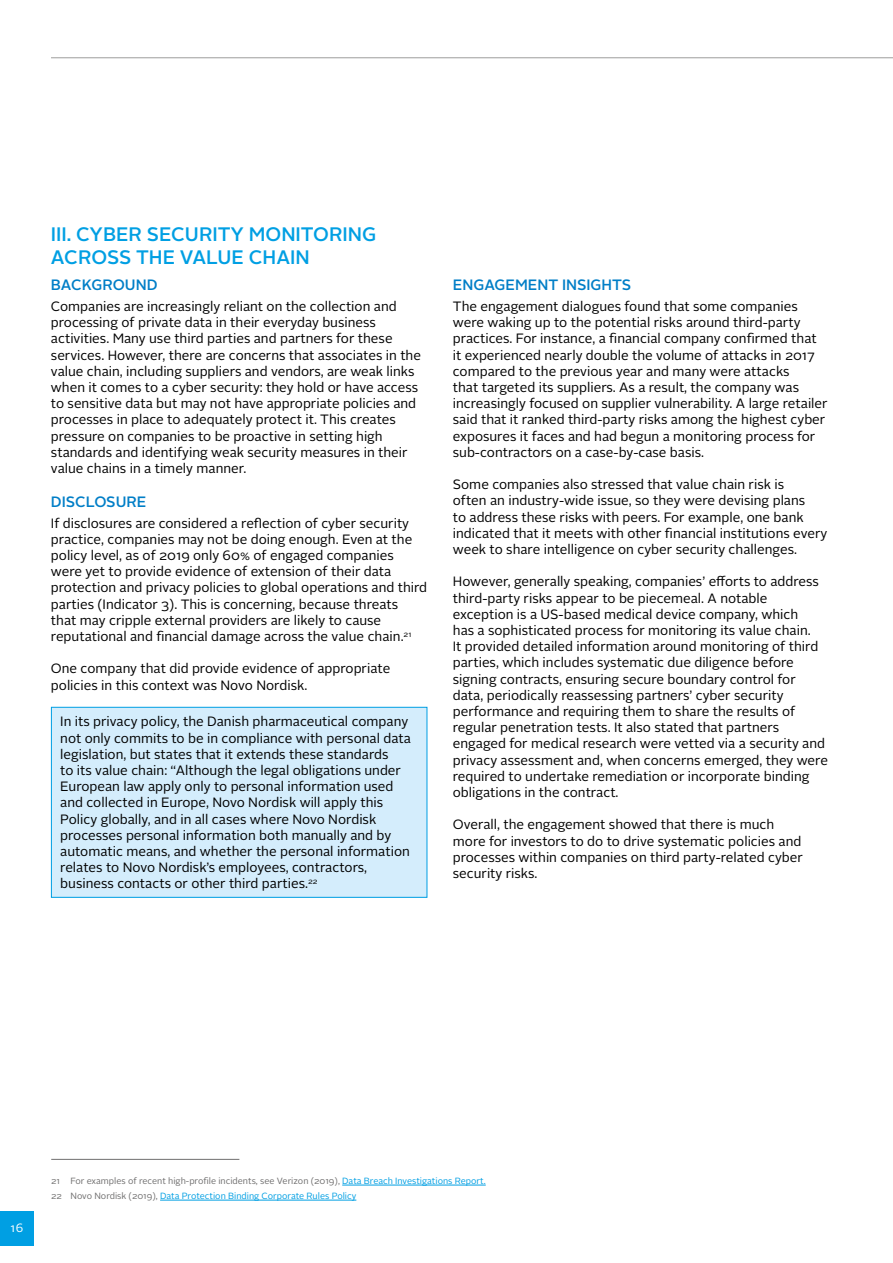
<style>
.page{position:relative;width:893px;height:1263px;background:#fff}
.page>*{position:absolute;margin:0;border:0;box-sizing:border-box;transform-origin:0 0}
.t1{font:500 19.5px/23.4px "Alright Sans";color:#009fe3}
.t2{font:500 15px "Alright Sans";color:#007ec7}
.t3{font:13.5px/16.2px "Alright Sans";color:#000}
.t4{font:12px "Alright Sans";color:#fff}
.t5{font:9px/15px "Alright Sans";color:#706f6f}
.s1{color:#009fe3}
</style>
<div class="page">
<hr style="left:51px;top:57px;width:842px;height:1px;background:#9d9d9c">
<div style="left:0;top:1212px;width:34px;height:34px;background:#009fe3"></div>
<hr style="left:51px;top:1159px;width:188px;height:1px;background:#706f6f">
<hr style="left:342px;top:1185px;width:144px;height:1px;background:#009fe3">
<hr style="left:160px;top:1200px;width:196px;height:1px;background:#009fe3">
<div style="left:51px;top:707px;width:376px;height:190px;background:#d4edfc"></div>
<div style="left:51px;top:707px;width:376px;height:191px;border:1px solid #009fe3"></div>
<h1 class="t1" style="left:51px;top:222px;width:327px">III. CYBER SECURITY MONITORING<br>ACROSS THE VALUE CHAIN</h1>
<p class="t2" style="left:51px;top:275px;width:108px">BACKGROUND</p>
<p class="t3" style="left:51px;top:298px;width:372px">Companies are increasingly reliant on the collection and processing of private data in their everyday business activities. Many use third parties and partners for these services. However, there are concerns that associates in the value chain, including suppliers and vendors, are weak links when it comes to a cyber security: they hold or have access to sensitive data but may not have appropriate policies and processes in place to adequately protect it. This creates pressure on companies to be proactive in setting high standards and identifying weak security measures in their value chains in a timely manner.</p>
<p class="t2" style="left:51px;top:492px;width:97px">DISCLOSURE</p>
<p class="t3" style="left:51px;top:515px;width:378px">If disclosures are considered a reflection of cyber security practice, companies may not be doing enough. Even at the policy level, as of 2019 only 60% of engaged companies were yet to provide evidence of extension of their data protection and privacy policies to global operations and third parties (Indicator 3). This is concerning, because threats<br>that may cripple external providers are likely to cause reputational and financial damage across the value chain.<sup>21</sup></p>
<p class="t3" style="left:51px;top:661px;width:341px">One company that did provide evidence of appropriate policies in this context was Novo Nordisk.</p>
<p class="t3" style="left:60px;top:714px;width:352px">In its privacy policy, the Danish pharmaceutical company not only commits to be in compliance with personal data legislation, but states that it extends these standards<br>to its value chain: “Although the legal obligations under European law apply only to personal information used and collected in Europe, Novo Nordisk will apply this Policy globally, and in all cases where Novo Nordisk processes personal information both manually and by automatic means, and whether the personal information relates to Novo Nordisk’s employees, contractors, business contacts or other third parties.<sup>22</sup></p>
<p class="t2" style="left:453px;top:275px;width:180px">ENGAGEMENT INSIGHTS</p>
<p class="t3" style="left:453px;top:298px;width:376px">The engagement dialogues found that some companies were waking up to the potential risks around third-party practices. For instance, a financial company confirmed that it experienced nearly double the volume of attacks in 2017 compared to the previous year and many were attacks<br>that targeted its suppliers. As a result, the company was increasingly focused on supplier vulnerability. A large retailer said that it ranked third-party risks among the highest cyber exposures it faces and had begun a monitoring process for sub-contractors on a case-by-case basis.</p>
<p class="t3" style="left:453px;top:477px;width:376px">Some companies also stressed that value chain risk is<br>often an industry-wide issue, so they were devising plans<br>to address these risks with peers. For example, one bank indicated that it meets with other financial institutions every week to share intelligence on cyber security challenges.</p>
<p class="t3" style="left:453px;top:574px;width:377px">However, generally speaking, companies’ efforts to address third-party risks appear to be piecemeal. A notable exception is a US-based medical device company, which<br>has a sophisticated process for monitoring its value chain.<br>It provided detailed information around monitoring of third parties, which includes systematic due diligence before signing contracts, ensuring secure boundary control for data, periodically reassessing partners’ cyber security performance and requiring them to share the results of regular penetration tests. It also stated that partners engaged for medical research were vetted via a security and privacy assessment and, when concerns emerged, they were required to undertake remediation or incorporate binding obligations in the contract.</p>
<p class="t3" style="left:453px;top:817px;width:352px">Overall, the engagement showed that there is much more for investors to do to drive systematic policies and processes within companies on third party-related cyber security risks.</p>
<p class="t4" style="left:10px;top:1220px;width:14px">16</p>
<p class="t5" style="left:51px;top:1174px;width:436px">21 For examples of recent high-profile incidents, see Verizon (2019), <span class="s1">Data Breach Investigations Report.<br></span>22 Novo Nordisk (2019), <span class="s1">Data Protection Binding Corporate Rules Policy</span></p>
</div>
